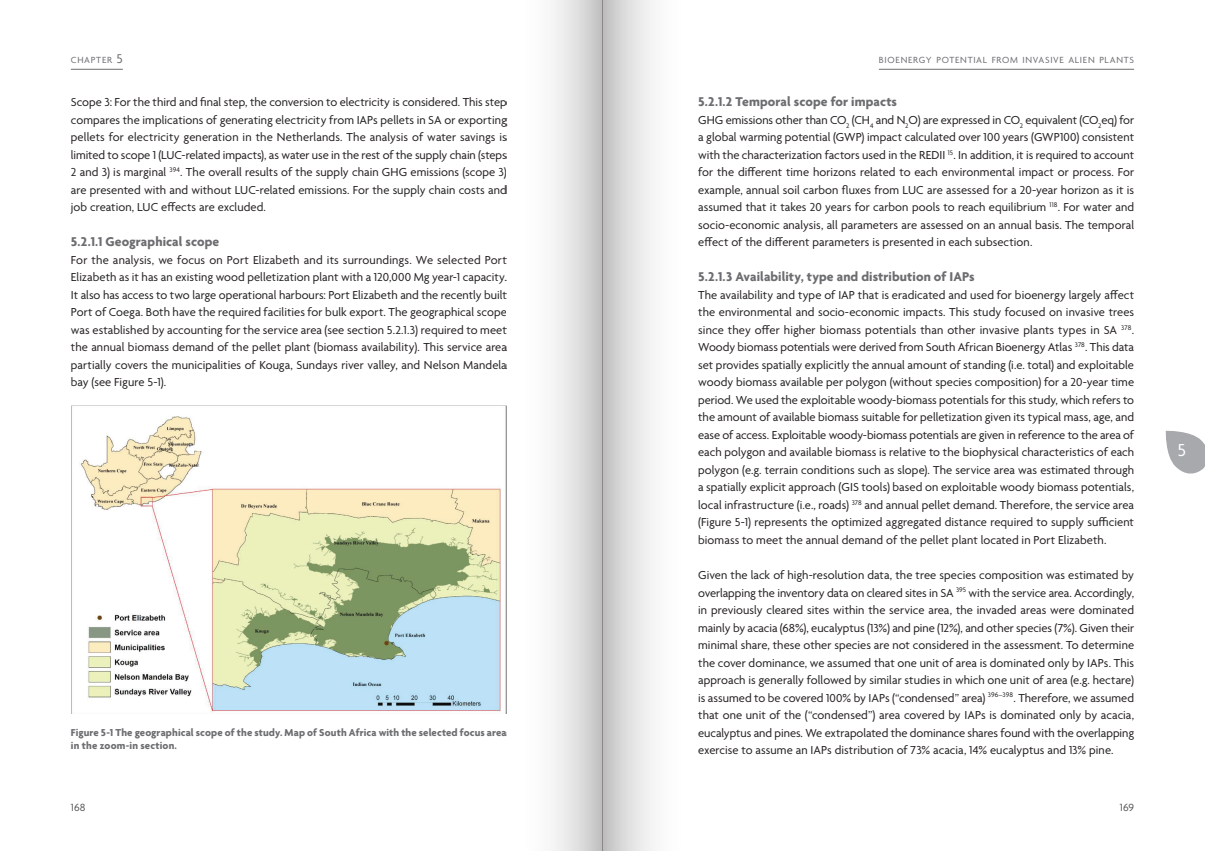
<style>
.page{position:relative;width:1205px;height:851px;background:#fff}
.page>*{position:absolute;margin:0;border:0;box-sizing:border-box;transform-origin:0 0}
.t1{font:18.75px "Agenda";color:#fff}
.Kop_3{font:700 13.75px "Agenda";letter-spacing:.005em;color:#6c6d70}
.Alinea___afstand{font:12.5px/17.5px "Agenda";letter-spacing:.005em;color:#231f20;text-align:justify}
.t2{font:11.25px "Agenda";letter-spacing:.015em;color:#57585a}
.Figuur_titel_-_onder{font:700 10.88px/12.5px "Agenda";letter-spacing:.01em;color:#6c6d70}
.t3{font:9.62px "Agenda";letter-spacing:.075em;color:#6c6d70}
.s1{font-size:13.75px}
</style>
<div class="page">
<hr style="left:71px;top:69px;width:52px;height:1px;background:#6c6d70">
<hr style="left:879px;top:69px;width:255px;height:1px;background:#6c6d70">
<img style="left:71px;top:405px;width:435px;height:308px">
<svg style="left:1165px;top:430px;width:40px;height:44px"></svg>
<div style="left:602px;top:0;width:96px;height:850px;background:linear-gradient(to right,#cccbcc,#fff)"></div>
<div style="left:507px;top:0;width:95px;height:850px;background:linear-gradient(to right,#fff,#cfcece)"></div>
<p class="t3" style="left:71px;top:55px;width:53px">CHAPTER <span class="s1">5</span></p>
<p class="t3" style="left:879px;top:55px;width:257px">BIOENERGY POTENTIAL FROM INVASIVE ALIEN PLANTS</p>
<p class="Alinea___afstand" style="left:71px;top:94px;width:437px">Scope 3: For the third and final step, the conversion to electricity is considered. This step compares the implications of generating electricity from IAPs pellets in SA or exporting pellets for electricity generation in the Netherlands. The analysis of water savings is limited to scope 1 (LUC-related impacts), as water use in the rest of the supply chain (steps 2 and 3) is marginal <sup>394</sup>. The overall results of the supply chain GHG emissions (scope 3) are presented with and without LUC-related emissions. For the supply chain costs and job creation, LUC effects are excluded.</p>
<p class="Kop_3" style="left:71px;top:234px;width:150px">5.2.1.1 Geographical scope</p>
<p class="Alinea___afstand" style="left:71px;top:252px;width:437px">For the analysis, we focus on Port Elizabeth and its surroundings. We selected Port Elizabeth as it has an existing wood pelletization plant with a 120,000 Mg year-1 capacity.<br>It also has access to two large operational harbours: Port Elizabeth and the recently built Port of Coega. Both have the required facilities for bulk export. The geographical scope was established by accounting for the service area (see section 5.2.1.3) required to meet the annual biomass demand of the pellet plant (biomass availability). This service area partially covers the municipalities of Kouga, Sundays river valley, and Nelson Mandela bay (see Figure 5-1).</p>
<p class="Kop_3" style="left:698px;top:94px;width:200px">5.2.1.2 Temporal scope for impacts</p>
<p class="Alinea___afstand" style="left:698px;top:112px;width:437px">GHG emissions other than CO<sub>2</sub> (CH<sub>4</sub> and N<sub>2</sub>O) are expressed in CO<sub>2</sub> equivalent (CO<sub>2</sub>eq) for a global warming potential (GWP) impact calculated over 100 years (GWP100) consistent with the characterization factors used in the REDII <sup>15</sup>. In addition, it is required to account for the different time horizons related to each environmental impact or process. For example, annual soil carbon fluxes from LUC are assessed for a 20-year horizon as it is assumed that it takes 20 years for carbon pools to reach equilibrium <sup>118</sup>. For water and socio-economic analysis, all parameters are assessed on an annual basis. The temporal effect of the different parameters is presented in each subsection.</p>
<p class="Kop_3" style="left:698px;top:269px;width:278px">5.2.1.3 Availability, type and distribution of IAPs</p>
<p class="Alinea___afstand" style="left:698px;top:287px;width:437px">The availability and type of IAP that is eradicated and used for bioenergy largely affect the environmental and socio-economic impacts. This study focused on invasive trees since they offer higher biomass potentials than other invasive plants types in SA <sup>378</sup>.<br>Woody biomass potentials were derived from South African Bioenergy Atlas <sup>378</sup>. This data set provides spatially explicitly the annual amount of standing (i.e. total) and exploitable woody biomass available per polygon (without species composition) for a 20-year time period. We used the exploitable woody-biomass potentials for this study, which refers to the amount of available biomass suitable for pelletization given its typical mass, age, and ease of access. Exploitable woody-biomass potentials are given in reference to the area of each polygon and available biomass is relative to the biophysical characteristics of each polygon (e.g. terrain conditions such as slope). The service area was estimated through a spatially explicit approach (GIS tools) based on exploitable woody biomass potentials, local infrastructure (i.e., roads) <sup>378</sup> and annual pellet demand. Therefore, the service area (Figure 5-1) represents the optimized aggregated distance required to supply sufficient biomass to meet the annual demand of the pellet plant located in Port Elizabeth.</p>
<p class="Alinea___afstand" style="left:698px;top:567px;width:437px">Given the lack of high-resolution data, the tree species composition was estimated by overlapping the inventory data on cleared sites in SA <sup>395</sup> with the service area. Accordingly, in previously cleared sites within the service area, the invaded areas were dominated mainly by acacia (68%), eucalyptus (13%) and pine (12%), and other species (7%). Given their minimal share, these other species are not considered in the assessment. To determine the cover dominance, we assumed that one unit of area is dominated only by IAPs. This approach is generally followed by similar studies in which one unit of area (e.g. hectare) is assumed to be covered 100% by IAPs (“condensed” area) <sup>396–398</sup>. Therefore, we assumed that one unit of the (“condensed”) area covered by IAPs is dominated only by acacia, eucalyptus and pines. We extrapolated the dominance shares found with the overlapping exercise to assume an IAPs distribution of 73% acacia, 14% eucalyptus and 13% pine.</p>
<p class="Figuur_titel_-_onder" style="left:71px;top:726px;width:437px">Figure 5-1 The geographical scope of the study. Map of South Africa with the selected focus area in the zoom-in section.</p>
<p class="t2" style="left:71px;top:800px;width:16px">168</p>
<p class="t2" style="left:1120px;top:800px;width:16px">169</p>
<h1 class="t1" style="left:1177px;top:440px;width:10px">5</h1>
</div>
